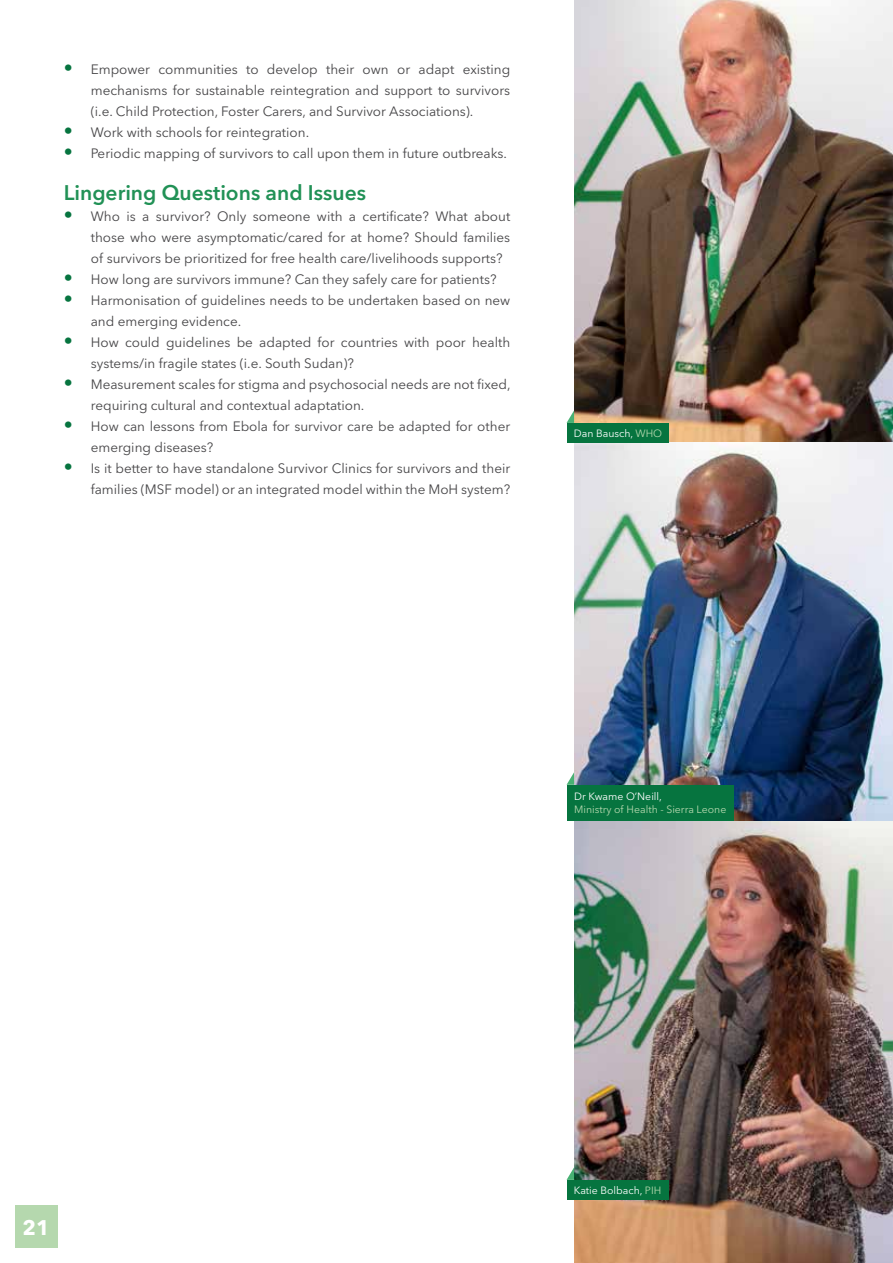
<style>
.page{position:relative;width:893px;height:1263px;background:#fff}
.page>*{position:absolute;margin:0;border:0;box-sizing:border-box;transform-origin:0 0}
.t1{font:600 21px "Avenir Next LT Pro";color:#219156}
.t2{font:700 21px "Avenir Next LT Pro";color:#fff}
.t3{font:13.5px/21px "Avenir Next LT Pro";color:#464547}
.t4{font:10.5px "Avenir Next LT Pro";color:#fff}
.t5{font:10.5px "Avenir Next LT Pro";color:#b5d8ae}
.s1{font-size:18px;color:#06743f}
.s2{color:#b5d8ae}
</style>
<div class="page">
<img style="left:574px;top:0;width:319px;height:1263px">
<div style="left:567px;top:423px;width:101px;height:19px;background:#06743f"></div>
<div style="left:567px;top:1180px;width:101px;height:19px;background:#06743f"></div>
<svg style="left:567px;top:410px;width:7px;height:13px"></svg>
<svg style="left:567px;top:1167px;width:7px;height:13px"></svg>
<div style="left:567px;top:785px;width:166px;height:36px;background:#06743f"></div>
<svg style="left:567px;top:772px;width:7px;height:13px"></svg>
<div style="left:15px;top:1206px;width:42px;height:42px;background:#b5d8ae"></div>
<p class="t3" style="left:91px;top:59px;width:421px;text-align:justify;text-indent:-27px"><span class="s1">•</span> Empower communities to develop their own or adapt existing mechanisms for sustainable reintegration and support to survivors (i.e. Child Protection, Foster Carers, and Survivor Associations).</p>
<p class="t3" style="left:64px;top:122px;width:247px"><span class="s1">•</span> Work with schools for reintegration.</p>
<p class="t3" style="left:64px;top:143px;width:445px"><span class="s1">•</span> Periodic mapping of survivors to call upon them in future outbreaks.</p>
<h1 class="t1" style="left:64px;top:180px;width:304px">Lingering Questions and Issues</h1>
<p class="t3" style="left:91px;top:206px;width:421px;text-align:justify;text-indent:-27px"><span class="s1">•</span> Who is a survivor? Only someone with a certificate? What about those who were asymptomatic/cared for at home? Should families of survivors be prioritized for free health care/livelihoods supports?</p>
<p class="t3" style="left:64px;top:269px;width:434px"><span class="s1">•</span> How long are survivors immune? Can they safely care for patients?</p>
<p class="t3" style="left:91px;top:290px;width:421px;text-indent:-27px"><span class="s1">•</span> Harmonisation of guidelines needs to be undertaken based on new and emerging evidence.</p>
<p class="t3" style="left:91px;top:332px;width:421px;text-indent:-27px"><span class="s1">•</span> How could guidelines be adapted for countries with poor health systems/in fragile states (i.e. South Sudan)?</p>
<p class="t3" style="left:91px;top:374px;width:421px;text-indent:-27px"><span class="s1">•</span> Measurement scales for stigma and psychosocial needs are not fixed, requiring cultural and contextual adaptation.</p>
<p class="t3" style="left:91px;top:416px;width:421px;text-indent:-27px"><span class="s1">•</span> How can lessons from Ebola for survivor care be adapted for other emerging diseases?</p>
<p class="t3" style="left:64px;top:458px;width:448px;text-align:right"><span class="s1">•</span> Is it better to have standalone Survivor Clinics for survivors and their families (MSF model) or an integrated model within the MoH system?</p>
<p class="t4" style="left:574px;top:427px;width:90px">Dan Bausch, <span class="s2">WHO</span></p>
<p class="t4" style="left:574px;top:790px;width:89px">Dr Kwame O’Neill,</p>
<p class="t5" style="left:574px;top:803px;width:154px">Ministry of Health - Sierra Leone</p>
<h1 class="t2" style="left:23px;top:1214px;width:29px">21</h1>
<p class="t4" style="left:574px;top:1183px;width:89px">Katie Bolbach, <span class="s2">PIH</span></p>
</div>
